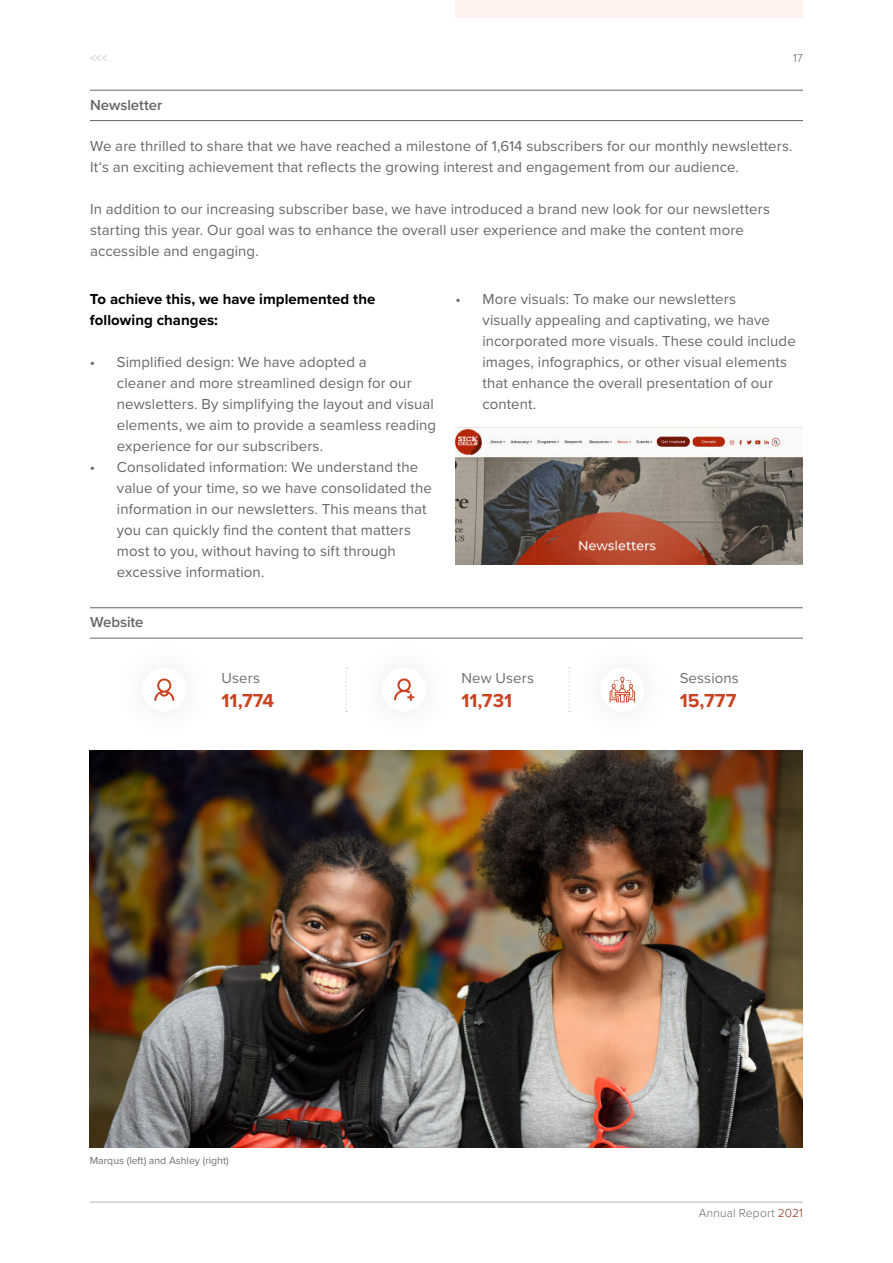
<style>
.page{position:relative;width:893px;height:1263px;background:#fff}
.page>*{position:absolute;margin:0;border:0;box-sizing:border-box;transform-origin:0 0}
.t1{font:700 19.5px "Proxima Nova";color:#cb4220}
.t2{font:15px/21px "Proxima Nova";letter-spacing:.005em;color:#666766}
.t3{font:700 15px/21px "Proxima Nova";letter-spacing:.005em;color:#000}
.t4{font:15px "Proxima Nova";letter-spacing:.005em;color:#706f6f}
.t5{font:600 15px "Proxima Nova";letter-spacing:-.005em;color:#666766}
.t6{font:300 12px "Proxima Nova";letter-spacing:.015em;color:#666766}
.t7{font:300 12px "Proxima Nova";color:#b2b2b2}
.t8{font:10.5px "Proxima Nova";color:#706f6f}
.s1{color:#8e2b15}
</style>
<div class="page">
<div style="left:455px;top:0;width:348px;height:17px;background:#fef2ef"></div>
<hr style="left:90px;top:1202px;width:713px;height:1px;background:#b2b2b2">
<hr style="left:90px;top:90px;width:713px;height:1px;background:#666766">
<hr style="left:90px;top:607px;width:713px;height:1px;background:#666766">
<hr style="left:90px;top:120px;width:713px;height:1px;background:#666766">
<hr style="left:90px;top:638px;width:713px;height:1px;background:#666766">
<img style="left:455px;top:428px;width:348px;height:136px">
<svg style="left:346px;top:667px;width:1px;height:45px"></svg>
<div style="left:109px;top:634px;width:111px;height:111px;background:#fff"></div>
<div style="left:349px;top:634px;width:111px;height:111px;background:#fff"></div>
<div style="left:567px;top:634px;width:111px;height:111px;background:#fff"></div>
<svg style="left:154px;top:678px;width:20px;height:23px"></svg>
<svg style="left:394px;top:678px;width:20px;height:23px"></svg>
<svg style="left:610px;top:677px;width:25px;height:25px"></svg>
<img style="left:90px;top:750px;width:713px;height:398px">
<p class="t7" style="left:90px;top:53px;width:19px">&lt;&lt;&lt;</p>
<p class="t6" style="left:793px;top:53px;width:11px">17</p>
<p class="t5" style="left:90px;top:99px;width:74px">Newsletter</p>
<p class="t2" style="left:90px;top:136px;width:704px">We are thrilled to share that we have reached a milestone of 1,614 subscribers for our monthly newsletters.<br>It‘s an exciting achievement that reflects the growing interest and engagement from our audience.</p>
<p class="t2" style="left:90px;top:199px;width:681px">In addition to our increasing subscriber base, we have introduced a brand new look for our newsletters starting this year. Our goal was to enhance the overall user experience and make the content more accessible and engaging.</p>
<p class="t3" style="left:90px;top:290px;width:287px">To achieve this, we have implemented the following changes:</p>
<p class="t2" style="left:117px;top:353px;width:321px;text-indent:-27px">• Simplified design: We have adopted a<br>cleaner and more streamlined design for our newsletters. By simplifying the layout and visual elements, we aim to provide a seamless reading experience for our subscribers.</p>
<p class="t2" style="left:117px;top:458px;width:316px;text-indent:-27px">• Consolidated information: We understand the value of your time, so we have consolidated the information in our newsletters. This means that you can quickly find the content that matters most to you, without having to sift through excessive information.</p>
<p class="t2" style="left:482px;top:290px;width:315px;text-indent:-27px">• More visuals: To make our newsletters<br>visually appealing and captivating, we have incorporated more visuals. These could include images, infographics, or other visual elements that enhance the overall presentation of our content.</p>
<p class="t5" style="left:90px;top:616px;width:55px">Website</p>
<p class="t4" style="left:222px;top:671px;width:40px">Users</p>
<h1 class="t1" style="left:222px;top:692px;width:54px">11,774</h1>
<p class="t8" style="left:90px;top:1156px;width:140px">Marqus (left) and Ashley (right)</p>
<p class="t4" style="left:461px;top:671px;width:74px">New Users</p>
<h1 class="t1" style="left:461px;top:692px;width:52px">11,731</h1>
<p class="t4" style="left:680px;top:671px;width:61px">Sessions</p>
<h1 class="t1" style="left:680px;top:692px;width:58px">15,777</h1>
<p class="t6" style="left:699px;top:1208px;width:106px">Annual Report <span class="s1">2021</span></p>
</div>
